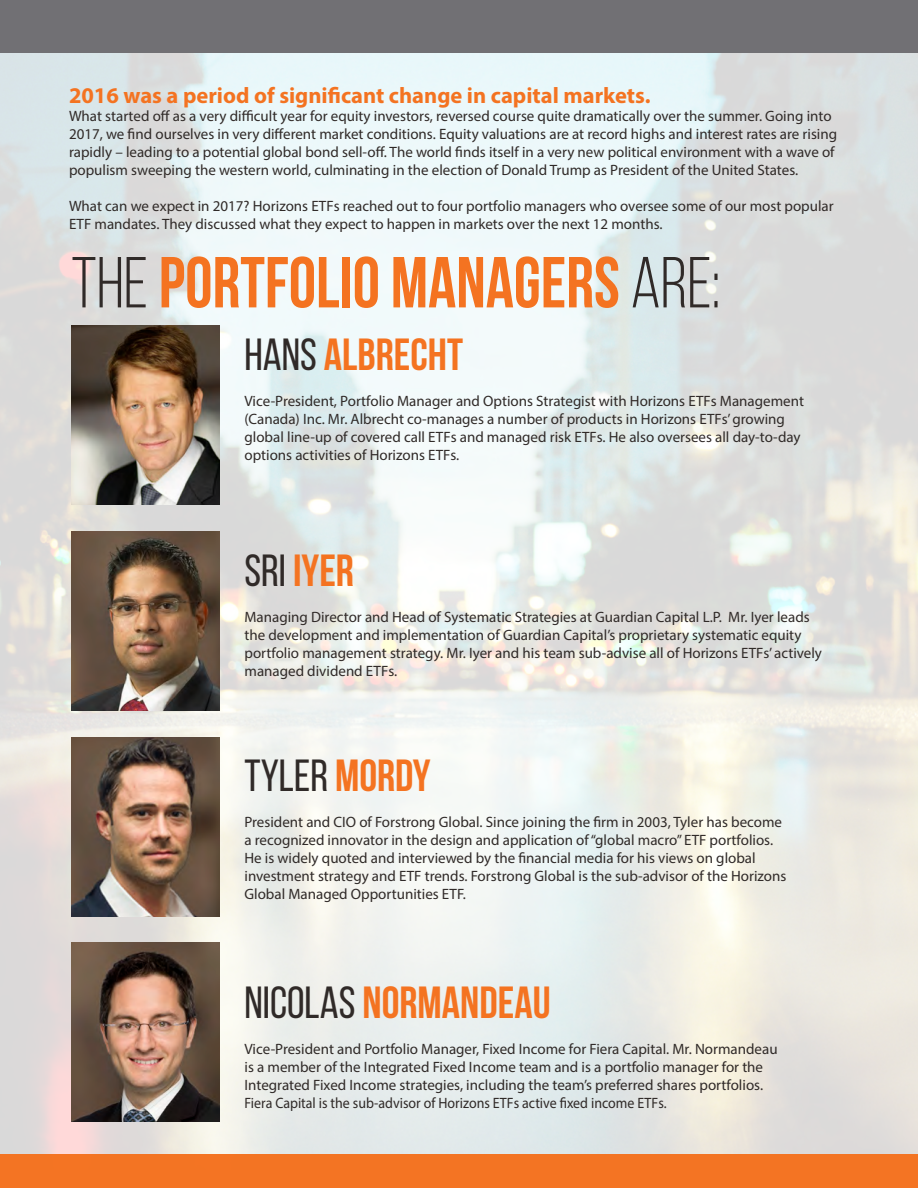
<style>
.page{position:relative;width:918px;height:1188px;background:#fff}
.page>*{position:absolute;margin:0;border:0;box-sizing:border-box;transform-origin:0 0}
.page_headings{font:700 72px "Bebas Neue";color:#f47321;scale:.96 1}
.page_headings-2{font:700 45px "Bebas Neue";color:#f47321}
.page_headings-3{font:45px "Bebas Neue";color:#302a28}
.page_headings-4{font:700 22.5px "Myriad Pro";color:#f47321}
.page_headings-5{font:15px/18px "Myriad Pro";color:#302a28}
.s1{font-weight:400;color:#302a28}
.s2{font-weight:700;color:#f47321}
</style>
<div class="page">
<img style="left:0;top:53px;width:918px;height:1101px">
<img style="left:71px;top:326px;width:148px;height:178px">
<img style="left:71px;top:737px;width:148px;height:179px">
<img style="left:71px;top:531px;width:148px;height:179px">
<img style="left:71px;top:943px;width:148px;height:179px">
<div style="left:0;top:0;width:918px;height:53px;background:#717074"></div>
<div style="left:0;top:1154px;width:918px;height:34px;background:#f47321"></div>
<p class="page_headings-4" style="left:69px;top:81px;width:583px">2016 was a period of significant change in capital markets.</p>
<p class="page_headings-5" style="left:69px;top:107px;width:770px">What started off as a very difficult year for equity investors, reversed course quite dramatically over the summer. Going into 2017, we find ourselves in very different market conditions. Equity valuations are at record highs and interest rates are rising rapidly – leading to a potential global bond sell-off. The world finds itself in a very new political environment with a wave of populism sweeping the western world, culminating in the election of Donald Trump as President of the United States.</p>
<p class="page_headings-5" style="left:69px;top:197px;width:766px">What can we expect in 2017? Horizons ETFs reached out to four portfolio managers who oversee some of our most popular<br>ETF mandates. They discussed what they expect to happen in markets over the next 12 months.</p>
<p class="page_headings" style="left:71px;top:243px;width:678px"><span class="s1">THE</span>PORTFOLIO MANAGERS <span class="s1">ARE:</span></p>
<p class="page_headings-2" style="left:244px;top:330px;width:220px"><span class="s1">HANS</span> ALBRECHT</p>
<p class="page_headings-5" style="left:244px;top:392px;width:561px">Vice-President, Portfolio Manager and Options Strategist with Horizons ETFs Management (Canada) Inc. Mr. Albrecht co-manages a number of products in Horizons ETFs’ growing global line-up of covered call ETFs and managed risk ETFs. He also oversees all day-to-day options activities of Horizons ETFs.</p>
<p class="page_headings-2" style="left:244px;top:546px;width:111px"><span class="s1">SRI</span> IYER</p>
<p class="page_headings-5" style="left:244px;top:608px;width:579px">Managing Director and Head of Systematic Strategies at Guardian Capital L.P. Mr. Iyer leads the development and implementation of Guardian Capital’s proprietary systematic equity portfolio management strategy. Mr. Iyer and his team sub-advise all of Horizons ETFs’ actively managed dividend ETFs.</p>
<p class="page_headings-3" style="left:244px;top:751px;width:188px">TYLER <span class="s2">MORDY</span></p>
<p class="page_headings-5" style="left:244px;top:813px;width:543px">President and CIO of Forstrong Global. Since joining the firm in 2003, Tyler has become a recognized innovator in the design and application of “global macro” ETF portfolios.<br>He is widely quoted and interviewed by the financial media for his views on global investment strategy and ETF trends. Forstrong Global is the sub-advisor of the Horizons Global Managed Opportunities ETF.</p>
<p class="page_headings-2" style="left:244px;top:978px;width:308px"><span class="s1">NICOLAS</span> NORMANDEAU</p>
<p class="page_headings-5" style="left:244px;top:1040px;width:535px">Vice-President and Portfolio Manager, Fixed Income for Fiera Capital. Mr. Normandeau is a member of the Integrated Fixed Income team and is a portfolio manager for the Integrated Fixed Income strategies, including the team’s preferred shares portfolios.<br>Fiera Capital is the sub-advisor of Horizons ETFs active fixed income ETFs.</p>
</div>
